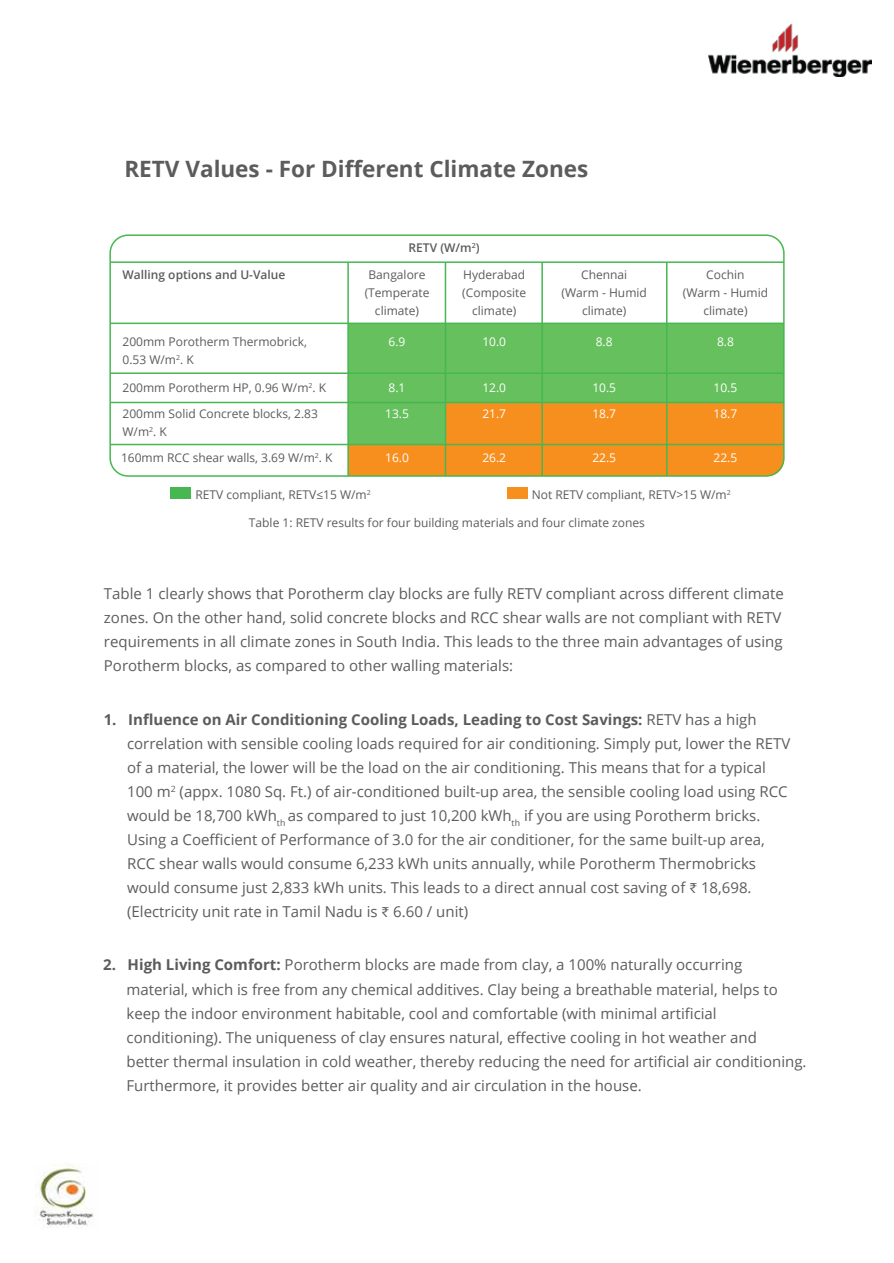
<style>
.page{position:relative;width:894px;height:1263px;background:#fff}
.page>*{position:absolute;margin:0;border:0;box-sizing:border-box;transform-origin:0 0}
.t1{font:700 22.5px "Open Sans";color:#5c5c5c}
.t2{font:15px/24px "Open Sans";color:#5c5c5c}
.t3{font:12px/18px "Open Sans";color:#5c5c5c;text-align:center}
.t4{font:12px/26.2px "Open Sans";color:#fff}
.t5{font:600 12px "Open Sans";color:#5c5c5c}
.s1{font-weight:700}
.s2{font-family:"Myriad Pro"}
</style>
<div class="page">
<img style="left:34px;top:1163px;width:59px;height:65px">
<img style="left:708px;top:23px;width:163px;height:53px">
<div style="left:445px;top:402px;width:338px;height:42px;background:#f78f1e"></div>
<div style="left:349px;top:445px;width:434px;height:31px;background:#f78f1e"></div>
<div style="left:348px;top:323px;width:435px;height:50px;background:#66c05e"></div>
<div style="left:348px;top:373px;width:435px;height:29px;background:#66c05e"></div>
<div style="left:348px;top:402px;width:97px;height:42px;background:#66c05e"></div>
<div style="left:109px;top:234px;width:675px;height:243px;border:2px solid #46b751;border-radius:18px"></div>
<hr style="left:110px;top:261px;width:673px;height:2px;background:#46b751">
<hr style="left:110px;top:322px;width:673px;height:2px;background:#46b751">
<hr style="left:110px;top:372px;width:673px;height:2px;background:#46b751">
<hr style="left:110px;top:402px;width:673px;height:1px;background:#46b751">
<hr style="left:110px;top:444px;width:673px;height:1px;background:#46b751">
<hr style="left:347px;top:262px;width:2px;height:214px;background:#46b751">
<hr style="left:444px;top:262px;width:2px;height:214px;background:#46b751">
<hr style="left:541px;top:262px;width:1px;height:214px;background:#46b751">
<hr style="left:665px;top:262px;width:2px;height:214px;background:#46b751">
<div style="left:507px;top:487px;width:20px;height:11px;background:#f78f1e"></div>
<div style="left:170px;top:487px;width:21px;height:11px;background:#46b751"></div>
<h1 class="t1" style="left:124px;top:153px;width:465px">RETV Values - For Different Climate Zones</h1>
<p class="t5" style="left:408px;top:240px;width:72px">RETV (W/m<sup>2</sup>)</p>
<p class="t5" style="left:122px;top:267px;width:164px">Walling options and U-Value</p>
<p class="t3" style="left:364px;top:266px;width:66px">Bangalore (Temperate climate)</p>
<p class="t3" style="left:462px;top:266px;width:65px">Hyderabad (Composite climate)</p>
<p class="t3" style="left:561px;top:266px;width:87px">Chennai (Warm - Humid climate)</p>
<p class="t3" style="left:682px;top:266px;width:87px">Cochin<br>(Warm - Humid climate)</p>
<p class="t3" style="left:122px;top:332px;width:186px;text-align:left">200mm Porotherm Thermobrick,<br>0.53 W/m<sup>2</sup>. K</p>
<p class="t3" style="left:122px;top:374px;width:205px;line-height:26.2px;text-align:left">200mm Porotherm HP, 0.96 W/m<sup>2</sup>. K<br>200mm Solid Concrete blocks, 2.83</p>
<p class="t3" style="left:121px;top:418px;width:213px;line-height:26px;text-align:left">W/m<sup>2</sup>. K<br>160mm RCC shear walls, 3.69 W/m<sup>2</sup>. K</p>
<p class="t4" style="left:388px;top:328px;width:18px">6.9</p>
<p class="t4" style="left:482px;top:328px;width:25px">10.0</p>
<p class="t4" style="left:482px;top:374px;width:25px">12.0<br>21.7</p>
<p class="t4" style="left:482px;top:444px;width:25px">26.2</p>
<p class="t4" style="left:595px;top:328px;width:18px">8.8</p>
<p class="t4" style="left:592px;top:374px;width:25px">10.5<br>18.7</p>
<p class="t4" style="left:592px;top:444px;width:25px">22.5</p>
<p class="t4" style="left:716px;top:328px;width:18px">8.8</p>
<p class="t4" style="left:713px;top:374px;width:25px">10.5<br>18.7</p>
<p class="t4" style="left:713px;top:444px;width:25px">22.5</p>
<p class="t4" style="left:385px;top:374px;width:25px">8.1<br>13.5</p>
<p class="t4" style="left:385px;top:444px;width:25px">16.0</p>
<p class="t3" style="left:195px;top:485px;width:177px">RETV compliant, RETV≤15 W/m<sup>2</sup></p>
<p class="t3" style="left:531px;top:485px;width:200px">Not RETV compliant, RETV&gt;15 W/m<sup>2</sup></p>
<p class="t3" style="left:249px;top:513px;width:397px">Table 1: RETV results for four building materials and four climate zones</p>
<p class="t2" style="left:104px;top:581px;width:681px">Table 1 clearly shows that Porotherm clay blocks are fully RETV compliant across different climate zones. On the other hand, solid concrete blocks and RCC shear walls are not compliant with RETV requirements in all climate zones in South India. This leads to the three main advantages of using Porotherm blocks, as compared to other walling materials:</p>
<p class="t2" style="left:127px;top:707px;width:664px;text-indent:-23px"><span class="s1">1. Influence on Air Conditioning Cooling Loads, Leading to Cost Savings:</span> RETV has a high correlation with sensible cooling loads required for air conditioning. Simply put, lower the RETV of a material, the lower will be the load on the air conditioning. This means that for a typical 100 m<sup>2</sup> (appx. 1080 Sq. Ft.) of air-conditioned built-up area, the sensible cooling load using RCC would be 18,700 kWh<sub>th</sub> as compared to just 10,200 kWh<sub>th</sub> if you are using Porotherm bricks.<br>Using a Coefficient of Performance of 3.0 for the air conditioner, for the same built-up area, RCC shear walls would consume 6,233 kWh units annually, while Porotherm Thermobricks would consume just 2,833 kWh units. This leads to a direct annual cost saving of <span class="s2">₹</span> 18,698. (Electricity unit rate in Tamil Nadu is <span class="s2">₹</span> 6.60 / unit)</p>
<p class="t2" style="left:126px;top:952px;width:681px;text-indent:-23px"><span class="s1">2. High Living Comfort:</span> Porotherm blocks are made from clay, a 100% naturally occurring material, which is free from any chemical additives. Clay being a breathable material, helps to keep the indoor environment habitable, cool and comfortable (with minimal artificial conditioning). The uniqueness of clay ensures natural, effective cooling in hot weather and<br>better thermal insulation in cold weather, thereby reducing the need for artificial air conditioning.<br>Furthermore, it provides better air quality and air circulation in the house.</p>
</div>
